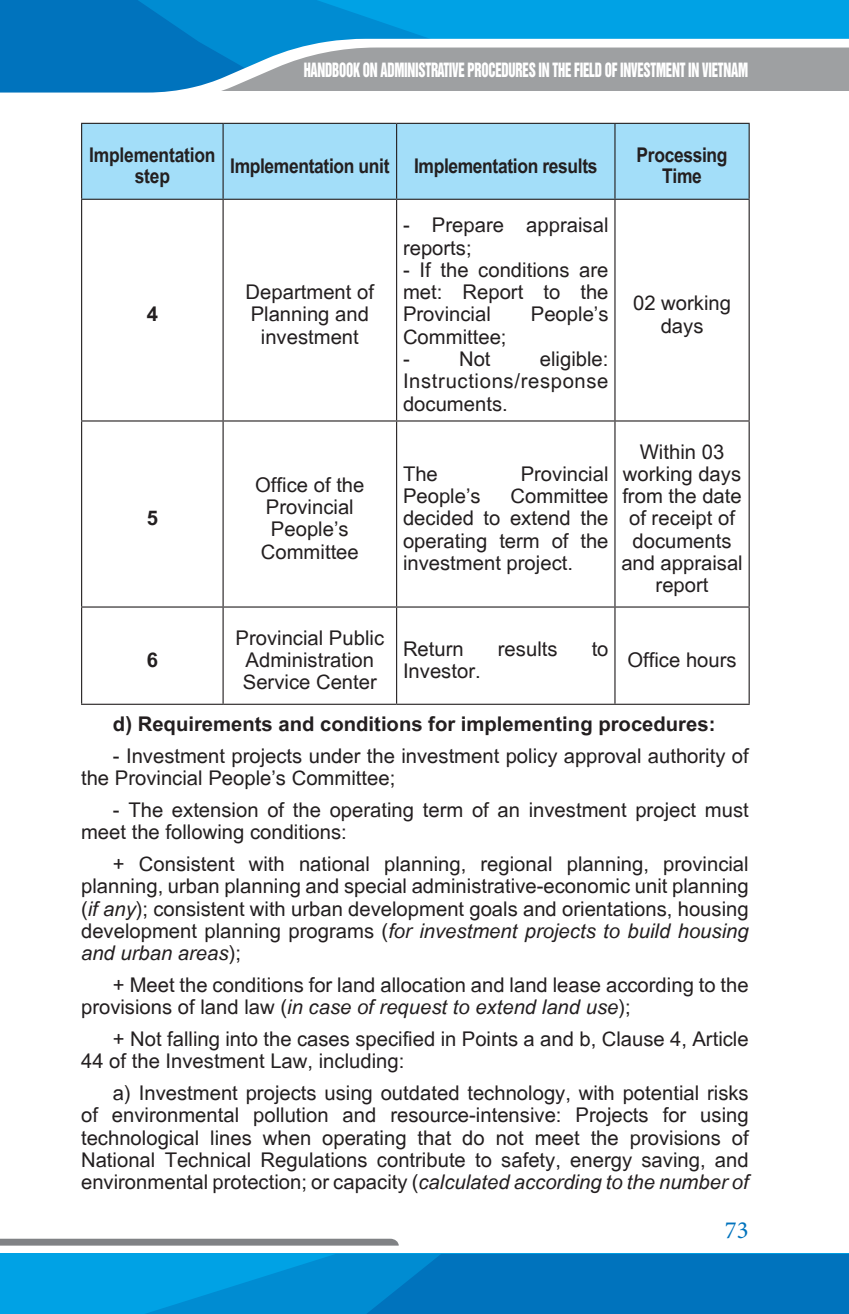
<style>
.page{position:relative;width:849px;height:1314px;background:#fff}
.page>*{position:absolute;margin:0;border:0;box-sizing:border-box;transform-origin:0 0}
.t1{font:24.75px "Minion Pro";color:#0073bd}
.t2{font:20.25px/22.3px "SVN Arial 3";color:#231f20;text-align:center}
.t3{font:20.25px/21.4px "SVN Arial 3 bold";letter-spacing:-.01em;color:#231f20;text-align:center;scale:.86 1}
.t4{font:20.25px "SVN Arial 3 bold";letter-spacing:-.01em;color:#231f20}
.t5{font:18px "UTM Helvet Ins";letter-spacing:-.02em;color:#fff;scale:.72 1}
.s1{font-family:"SVN Arial 3 italic"}
</style>
<div class="page">
<div style="left:0;top:1254px;width:848px;height:60px;background:#00a2e5"></div>
<svg style="left:146px;top:1254px;width:702px;height:60px;background:#007fc7"></svg>
<svg style="left:0;top:1239px;width:398px;height:7px;background:#86888b"></svg>
<div style="left:453px;top:0;width:395px;height:39px;background:#00a2e5"></div>
<svg style="left:256px;top:0;width:197px;height:39px;background:#0095d9"></svg>
<svg style="left:0;top:0;width:256px;height:39px;background:#007bc4"></svg>
<svg style="left:0;top:39px;width:848px;height:54px;fill:#9ea0a2"></svg>
<div style="left:82px;top:124px;width:666px;height:75px;background:#a3def9"></div>
<hr style="left:81px;top:123px;width:142px;height:1px;background:#231f20">
<hr style="left:223px;top:123px;width:173px;height:1px;background:#231f20">
<hr style="left:396px;top:123px;width:218px;height:1px;background:#231f20">
<hr style="left:614px;top:123px;width:135px;height:1px;background:#231f20">
<hr style="left:81px;top:199px;width:142px;height:1px;background:#231f20">
<hr style="left:223px;top:199px;width:173px;height:1px;background:#231f20">
<hr style="left:396px;top:199px;width:218px;height:1px;background:#231f20">
<hr style="left:614px;top:199px;width:135px;height:1px;background:#231f20">
<hr style="left:81px;top:420px;width:142px;height:2px;background:#231f20">
<hr style="left:223px;top:420px;width:173px;height:2px;background:#231f20">
<hr style="left:396px;top:420px;width:218px;height:2px;background:#231f20">
<hr style="left:614px;top:420px;width:135px;height:2px;background:#231f20">
<hr style="left:81px;top:606px;width:142px;height:2px;background:#231f20">
<hr style="left:223px;top:606px;width:173px;height:2px;background:#231f20">
<hr style="left:396px;top:606px;width:218px;height:2px;background:#231f20">
<hr style="left:614px;top:606px;width:135px;height:2px;background:#231f20">
<hr style="left:81px;top:704px;width:142px;height:1px;background:#231f20">
<hr style="left:223px;top:704px;width:173px;height:1px;background:#231f20">
<hr style="left:396px;top:704px;width:218px;height:1px;background:#231f20">
<hr style="left:614px;top:704px;width:135px;height:1px;background:#231f20">
<hr style="left:81px;top:124px;width:1px;height:75px;background:#231f20">
<hr style="left:81px;top:200px;width:1px;height:220px;background:#231f20">
<hr style="left:81px;top:422px;width:1px;height:184px;background:#231f20">
<hr style="left:81px;top:608px;width:1px;height:96px;background:#231f20">
<hr style="left:222px;top:124px;width:1px;height:75px;background:#231f20">
<hr style="left:396px;top:124px;width:1px;height:75px;background:#231f20">
<hr style="left:614px;top:124px;width:1px;height:75px;background:#231f20">
<hr style="left:748px;top:124px;width:1px;height:75px;background:#231f20">
<hr style="left:222px;top:200px;width:1px;height:220px;background:#231f20">
<hr style="left:396px;top:200px;width:1px;height:220px;background:#231f20">
<hr style="left:614px;top:200px;width:1px;height:220px;background:#231f20">
<hr style="left:748px;top:200px;width:1px;height:220px;background:#231f20">
<hr style="left:222px;top:422px;width:1px;height:184px;background:#231f20">
<hr style="left:396px;top:422px;width:1px;height:184px;background:#231f20">
<hr style="left:614px;top:422px;width:1px;height:184px;background:#231f20">
<hr style="left:748px;top:422px;width:1px;height:184px;background:#231f20">
<hr style="left:222px;top:608px;width:1px;height:96px;background:#231f20">
<hr style="left:396px;top:608px;width:1px;height:96px;background:#231f20">
<hr style="left:614px;top:608px;width:1px;height:96px;background:#231f20">
<hr style="left:748px;top:608px;width:1px;height:96px;background:#231f20">
<p class="t5" style="left:303px;top:55px;width:618px">HANDBOOK ON ADMINISTRATIVE PROCEDURES IN THE FIELD OF INVESTMENT IN VIETNAM</p>
<p class="t3" style="left:89px;top:142px;width:149px">Implementation step</p>
<p class="t3" style="left:230px;top:153px;width:187px">Implementation unit</p>
<p class="t3" style="left:414px;top:153px;width:215px">Implementation results</p>
<p class="t3" style="left:636px;top:142px;width:107px">Processing<br>Time</p>
<p class="t4" style="left:147px;top:299px;width:13px">4</p>
<p class="t4" style="left:147px;top:503px;width:13px">5</p>
<p class="t4" style="left:147px;top:644px;width:13px">6</p>
<p class="t2" style="left:245px;top:279px;width:130px">Department of<br>Planning and investment</p>
<p class="t2" style="left:255px;top:472px;width:111px">Office of the<br>Provincial<br>People’s<br>Committee</p>
<p class="t2" style="left:403px;top:212px;width:207px;text-align:left">- Prepare appraisal reports;</p>
<p class="t2" style="left:403px;top:257px;width:207px;text-align:justify">- If the conditions are met: Report to the Provincial</p>
<p class="t2" style="left:530px;top:301px;width:79px">People’s</p>
<p class="t2" style="left:403px;top:323px;width:105px">Committee;</p>
<p class="t2" style="left:403px;top:346px;width:8px">-</p>
<p class="t2" style="left:459px;top:346px;width:33px">Not</p>
<p class="t2" style="left:403px;top:346px;width:207px;text-align:justify;text-indent:137px">eligible:<br>Instructions/response documents.</p>
<p class="t2" style="left:403px;top:460px;width:36px">The</p>
<p class="t2" style="left:520px;top:460px;width:89px">Provincial</p>
<p class="t2" style="left:403px;top:483px;width:79px">People’s</p>
<p class="t2" style="left:403px;top:483px;width:207px;text-align:justify;text-indent:108px">Committee decided to extend the operating term of the investment project.</p>
<p class="t2" style="left:235px;top:624px;width:150px">Provincial Public<br>Administration<br>Service Center</p>
<p class="t2" style="left:403px;top:635px;width:62px">Return</p>
<p class="t2" style="left:497px;top:635px;width:61px">results</p>
<p class="t2" style="left:591px;top:635px;width:18px">to</p>
<p class="t2" style="left:403px;top:658px;width:79px">Investor.</p>
<p class="t2" style="left:633px;top:290px;width:99px">02 working days</p>
<p class="t2" style="left:621px;top:438px;width:123px">Within 03 working days from the date of receipt of documents and appraisal report</p>
<p class="t2" style="left:627px;top:647px;width:111px">Office hours</p>
<p class="t4" style="left:113px;top:708px;width:603px">d) Requirements and conditions for implementing procedures:</p>
<p class="t2" style="left:81px;top:742px;width:669px;text-align:left;text-indent:32px">- Investment projects under the investment policy approval authority of the Provincial People’s Committee;</p>
<p class="t2" style="left:81px;top:796px;width:669px;text-align:left;text-indent:32px">- The extension of the operating term of an investment project must meet the following conditions:</p>
<p class="t2" style="left:81px;top:851px;width:669px;text-align:justify;text-indent:32px">+ Consistent with national planning, regional planning, provincial planning, urban planning and special administrative-economic unit planning (<span class="s1">if any</span>); consistent with urban development goals and orientations, housing development planning programs (<span class="s1">for investment projects to build housing and urban areas</span>);</p>
<p class="t2" style="left:81px;top:972px;width:669px;text-align:left;text-indent:32px">+ Meet the conditions for land allocation and land lease according to the provisions of land law (<span class="s1">in case of request to extend land use</span>);</p>
<p class="t2" style="left:81px;top:1026px;width:669px;text-align:left;text-indent:32px">+ Not falling into the cases specified in Points a and b, Clause 4, Article<br>44 of the Investment Law, including:</p>
<p class="t2" style="left:81px;top:1080px;width:669px;text-align:justify;text-indent:32px">a) Investment projects using outdated technology, with potential risks of environmental pollution and resource-intensive: Projects for using technological lines when operating that do not meet the provisions of National Technical Regulations contribute to safety, energy saving, and environmental protection; or capacity (<span class="s1">calculated according to the number of</span></p>
<p class="t1" style="left:724px;top:1213px;width:25px">73</p>
</div>
